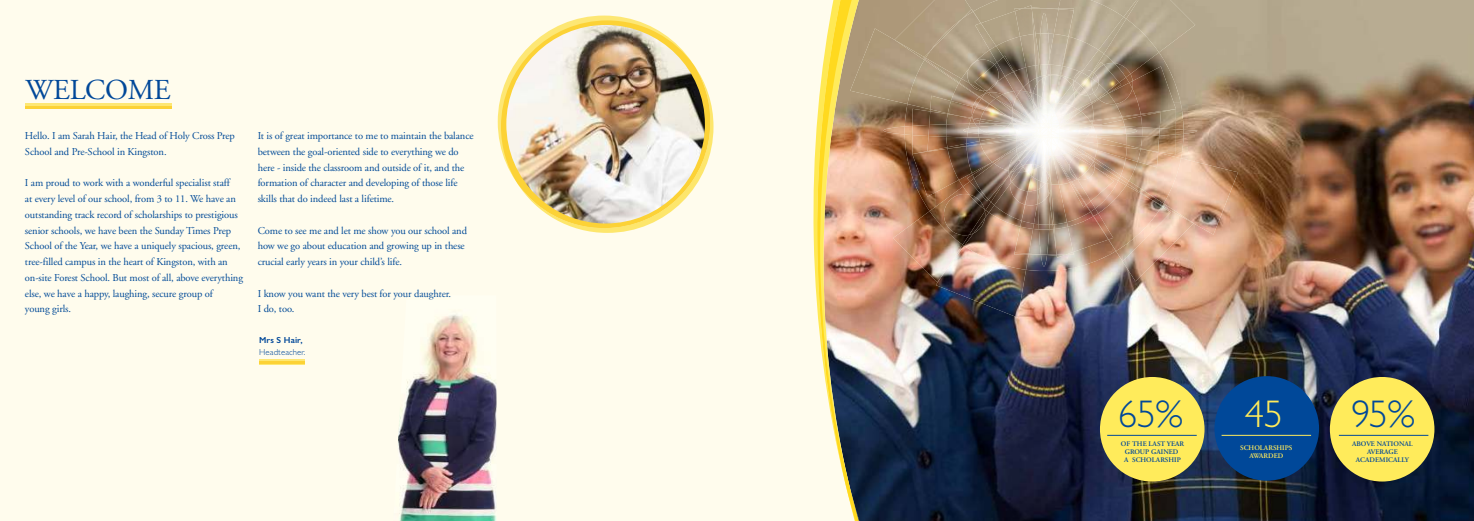
<style>
.page{position:relative;width:1474px;height:521px;background:#fff}
.page>*{position:absolute;margin:0;border:0;box-sizing:border-box;transform-origin:0 0}
.t1{font:300 38.68px "Gill Sans";color:#004899}
.t2{font:300 38.68px "Gill Sans";color:#ffeb5b}
.t3{font:28.88px "Adobe Garamond";letter-spacing:-.005em;color:#004899}
.t4{font:10.5px/15.8px "Adobe Garamond";letter-spacing:-.01em;color:#004a97}
.t5{font:300 8.75px "Gill Sans";letter-spacing:.01em;color:#004899}
.t6{font:600 8.75px "Gill Sans";letter-spacing:.01em;color:#004899}
.t7{font:600 7px/7.9px "Adobe Garamond";letter-spacing:.005em;color:#004899;text-align:center}
.t8{font:600 7px/7.9px "Adobe Garamond";letter-spacing:.005em;color:#ffeb5b;text-align:center}
.s1{color:#004997}
</style>
<div class="page">
<div style="left:737px;top:0;width:736px;height:521px;background:#fffced"></div>
<img style="left:863px;top:0;width:610px;height:521px">
<img style="left:813px;top:0;width:50px;height:521px">
<div style="left:1329px;top:377px;width:105px;height:104px;background:#ffeb5b;border-radius:50%"></div>
<div style="left:1214px;top:376px;width:104px;height:105px;background:#004899;border-radius:50%"></div>
<div style="left:1099px;top:377px;width:105px;height:104px;background:#ffeb5b;border-radius:50%"></div>
<img style="left:894px;top:0;width:77px;height:28px">
<img style="left:1115px;top:235px;width:78px;height:46px">
<div style="left:1138px;top:0;width:57px;height:52px;background:#b6a98f"></div>
<img style="left:893px;top:211px;width:48px;height:71px">
<img style="left:924px;top:9px;width:47px;height:31px">
<img style="left:1115px;top:223px;width:55px;height:38px">
<img style="left:1163px;top:158px;width:75px;height:77px">
<img style="left:1162px;top:203px;width:31px;height:20px">
<img style="left:850px;top:28px;width:74px;height:76px">
<img style="left:894px;top:40px;width:31px;height:20px">
<img style="left:1123px;top:0;width:15px;height:19px">
<img style="left:935px;top:246px;width:91px;height:72px">
<img style="left:941px;top:245px;width:23px;height:31px">
<img style="left:904px;top:135px;width:25px;height:76px">
<img style="left:1175px;top:135px;width:8px;height:23px">
<img style="left:1090px;top:251px;width:25px;height:12px">
<img style="left:1026px;top:258px;width:64px;height:13px">
<img style="left:958px;top:180px;width:5px;height:7px">
<img style="left:929px;top:187px;width:34px;height:58px">
<img style="left:1108px;top:200px;width:53px;height:51px">
<img style="left:1108px;top:185px;width:18px;height:28px">
<img style="left:1158px;top:137px;width:17px;height:16px">
<img style="left:912px;top:137px;width:15px;height:12px">
<img style="left:1137px;top:153px;width:43px;height:50px">
<img style="left:1125px;top:162px;width:12px;height:19px">
<img style="left:1127px;top:181px;width:36px;height:25px">
<img style="left:1126px;top:183px;width:25px;height:17px">
<svg style="left:1118px;top:175px;width:10px;height:10px"></svg>
<img style="left:964px;top:230px;width:64px;height:40px">
<img style="left:962px;top:230px;width:26px;height:16px">
<img style="left:1014px;top:254px;width:14px;height:1px">
<img style="left:1033px;top:230px;width:21px;height:24px">
<img style="left:1014px;top:230px;width:19px;height:24px">
<img style="left:927px;top:137px;width:19px;height:10px">
<img style="left:946px;top:137px;width:17px;height:10px">
<img style="left:1142px;top:137px;width:17px;height:15px">
<img style="left:1126px;top:137px;width:16px;height:11px">
<img style="left:1137px;top:153px;width:20px;height:14px">
<img style="left:1125px;top:149px;width:15px;height:13px">
<svg style="left:1140px;top:148px;width:18px;height:5px"></svg>
<img style="left:1126px;top:145px;width:14px;height:4px">
<img style="left:912px;top:149px;width:46px;height:48px">
<img style="left:947px;top:149px;width:16px;height:31px">
<img style="left:913px;top:149px;width:34px;height:5px">
<img style="left:927px;top:147px;width:20px;height:4px">
<img style="left:947px;top:144px;width:16px;height:5px">
<img style="left:1056px;top:230px;width:52px;height:28px">
<img style="left:1093px;top:239px;width:15px;height:1px">
<img style="left:1093px;top:213px;width:20px;height:26px">
<img style="left:1054px;top:230px;width:19px;height:25px">
<img style="left:1053px;top:230px;width:3px;height:21px">
<img style="left:973px;top:0;width:85px;height:9px">
<img style="left:1158px;top:52px;width:22px;height:50px">
<img style="left:904px;top:104px;width:8px;height:22px">
<img style="left:1175px;top:102px;width:8px;height:27px">
<img style="left:1114px;top:19px;width:44px;height:55px">
<img style="left:1108px;top:54px;width:6px;height:9px">
<svg style="left:971px;top:9px;width:10px;height:3px"></svg>
<img style="left:925px;top:12px;width:56px;height:46px">
<img style="left:961px;top:50px;width:2px;height:29px">
<img style="left:1160px;top:115px;width:15px;height:11px">
<img style="left:912px;top:109px;width:18px;height:15px">
<img style="left:907px;top:60px;width:44px;height:49px">
<img style="left:951px;top:83px;width:12px;height:18px">
<img style="left:924px;top:59px;width:1px;height:24px">
<img style="left:958px;top:83px;width:21px;height:14px">
<img style="left:925px;top:58px;width:36px;height:25px">
<img style="left:959px;top:79px;width:4px;height:18px">
<img style="left:1058px;top:0;width:65px;height:37px">
<img style="left:1068px;top:37px;width:30px;height:6px">
<img style="left:1098px;top:17px;width:28px;height:37px">
<img style="left:1035px;top:23px;width:18px;height:10px">
<svg style="left:1031px;top:7px;width:43px;height:16px"></svg>
<img style="left:1053px;top:9px;width:20px;height:28px">
<img style="left:1035px;top:33px;width:33px;height:10px">
<img style="left:929px;top:111px;width:18px;height:13px">
<img style="left:946px;top:114px;width:17px;height:10px">
<img style="left:930px;top:96px;width:21px;height:17px">
<img style="left:947px;top:101px;width:16px;height:17px">
<img style="left:956px;top:115px;width:7px;height:4px">
<img style="left:1142px;top:116px;width:18px;height:10px">
<img style="left:1124px;top:116px;width:18px;height:10px">
<img style="left:1132px;top:66px;width:43px;height:43px">
<img style="left:1121px;top:88px;width:19px;height:26px">
<img style="left:1140px;top:109px;width:35px;height:6px">
<img style="left:1121px;top:114px;width:19px;height:2px">
<img style="left:1140px;top:112px;width:20px;height:4px">
<img style="left:1122px;top:115px;width:18px;height:5px">
<img style="left:981px;top:5px;width:50px;height:32px">
<img style="left:996px;top:37px;width:24px;height:6px">
<img style="left:975px;top:23px;width:21px;height:20px">
<img style="left:1015px;top:8px;width:18px;height:29px">
<img style="left:1020px;top:34px;width:15px;height:9px">
<img style="left:1031px;top:10px;width:4px;height:24px">
<img style="left:1183px;top:130px;width:14px;height:4px">
<svg style="left:1175px;top:129px;width:8px;height:6px"></svg>
<img style="left:1126px;top:126px;width:49px;height:11px">
<svg style="left:1028px;top:254px;width:28px;height:12px"></svg>
<img style="left:1038px;top:230px;width:11px;height:25px">
<img style="left:1040px;top:13px;width:8px;height:21px">
<img style="left:883px;top:126px;width:21px;height:8px">
<svg style="left:904px;top:126px;width:8px;height:9px"></svg>
<img style="left:912px;top:124px;width:51px;height:13px">
<svg style="left:1126px;top:128px;width:11px;height:6px"></svg>
<img style="left:1108px;top:181px;width:10px;height:27px">
<img style="left:1120px;top:158px;width:5px;height:17px">
<img style="left:1108px;top:158px;width:12px;height:20px">
<img style="left:1108px;top:161px;width:11px;height:20px">
<img style="left:1108px;top:147px;width:18px;height:11px">
<img style="left:1108px;top:136px;width:18px;height:11px">
<img style="left:1108px;top:168px;width:5px;height:33px">
<img style="left:1108px;top:104px;width:13px;height:12px">
<img style="left:1108px;top:116px;width:14px;height:1px">
<img style="left:1108px;top:117px;width:14px;height:8px">
<img style="left:1108px;top:125px;width:18px;height:11px">
<img style="left:944px;top:194px;width:25px;height:41px">
<img style="left:969px;top:230px;width:16px;height:5px">
<img style="left:1125px;top:63px;width:5px;height:11px">
<img style="left:1108px;top:63px;width:17px;height:19px">
<img style="left:1108px;top:65px;width:11px;height:18px">
<svg style="left:1125px;top:74px;width:7px;height:9px"></svg>
<img style="left:1108px;top:83px;width:24px;height:21px">
<img style="left:1108px;top:93px;width:7px;height:11px">
<img style="left:963px;top:43px;width:145px;height:187px">
<img style="left:1091px;top:79px;width:7px;height:14px">
<hr style="left:1107px;top:435px;width:89px;height:1px;background:#004899">
<hr style="left:1338px;top:435px;width:90px;height:1px;background:#004899">
<hr style="left:1221px;top:435px;width:89px;height:1px;background:#ffeb5b">
<div style="left:0;top:0;width:737px;height:521px;background:#fffced"></div>
<div style="left:25px;top:103px;width:146px;height:5px;background:#fde774"></div>
<hr style="left:25px;top:106px;width:146px;height:2px;background:#fcd236">
<div style="left:259px;top:359px;width:46px;height:5px;background:#fde774"></div>
<hr style="left:259px;top:361px;width:46px;height:3px;background:#fcd236">
<svg style="left:575px;top:100px;width:138px;height:133px"></svg>
<svg style="left:501px;top:20px;width:209px;height:208px"></svg>
<img style="left:398px;top:315px;width:99px;height:206px">
<img style="left:506px;top:25px;width:199px;height:198px;border-radius:99px">
<h2 class="t3" style="left:26px;top:78px;width:147px">WELCOME</h2>
<p class="t4" style="left:25px;top:129px;width:211px">Hello. I am Sarah Hair, the Head of Holy Cross Prep<br>School and Pre-School in Kingston.</p>
<p class="t4" style="left:25px;top:176px;width:220px">I am proud to work with a wonderful specialist staff<br>at every level of our school, from 3 to 11. We have an outstanding track record of scholarships to prestigious senior schools, we have been the Sunday Times Prep School of the Year, we have a uniquely spacious, green, tree-filled campus in the heart of Kingston, with an on-site Forest School. But most of all, above everything else, we have a happy, laughing, secure group of<br>young girls.</p>
<p class="t4" style="left:258px;top:129px;width:217px">It is of great importance to me to maintain the balance between the goal-oriented side to everything we do here - inside the classroom and outside of it, and the formation of character and developing of those life skills that do indeed last a lifetime.</p>
<p class="t4" style="left:258px;top:223px;width:211px">Come to see me and let me show you our school and how we go about education and growing up in these crucial early years in your child’s life.</p>
<p class="t4" style="left:258px;top:286px;width:195px">I know you want the very best for yo<span class="s1">ur daughter</span>.<br>I do, too.</p>
<p class="t6" style="left:259px;top:337px;width:45px">Mrs S Hair,</p>
<p class="t5" style="left:259px;top:346px;width:48px">Headteacher.</p>
<h1 class="t1" style="left:1117px;top:390px;width:67px">65%</h1>
<p class="t7" style="left:1120px;top:440px;width:65px">OF THE LAST YEAR<br>GROUP GAINED<br>A SCHOLARSHIP</p>
<h1 class="t2" style="left:1244px;top:390px;width:40px">45</h1>
<p class="t8" style="left:1240px;top:444px;width:54px">SCHOLARSHIPS<br>AWARDED</p>
<h1 class="t1" style="left:1351px;top:390px;width:65px">95%</h1>
<p class="t7" style="left:1351px;top:440px;width:62px">ABOVE NATIONAL<br>AVERAGE<br>ACADEMICALLY</p>
</div>
